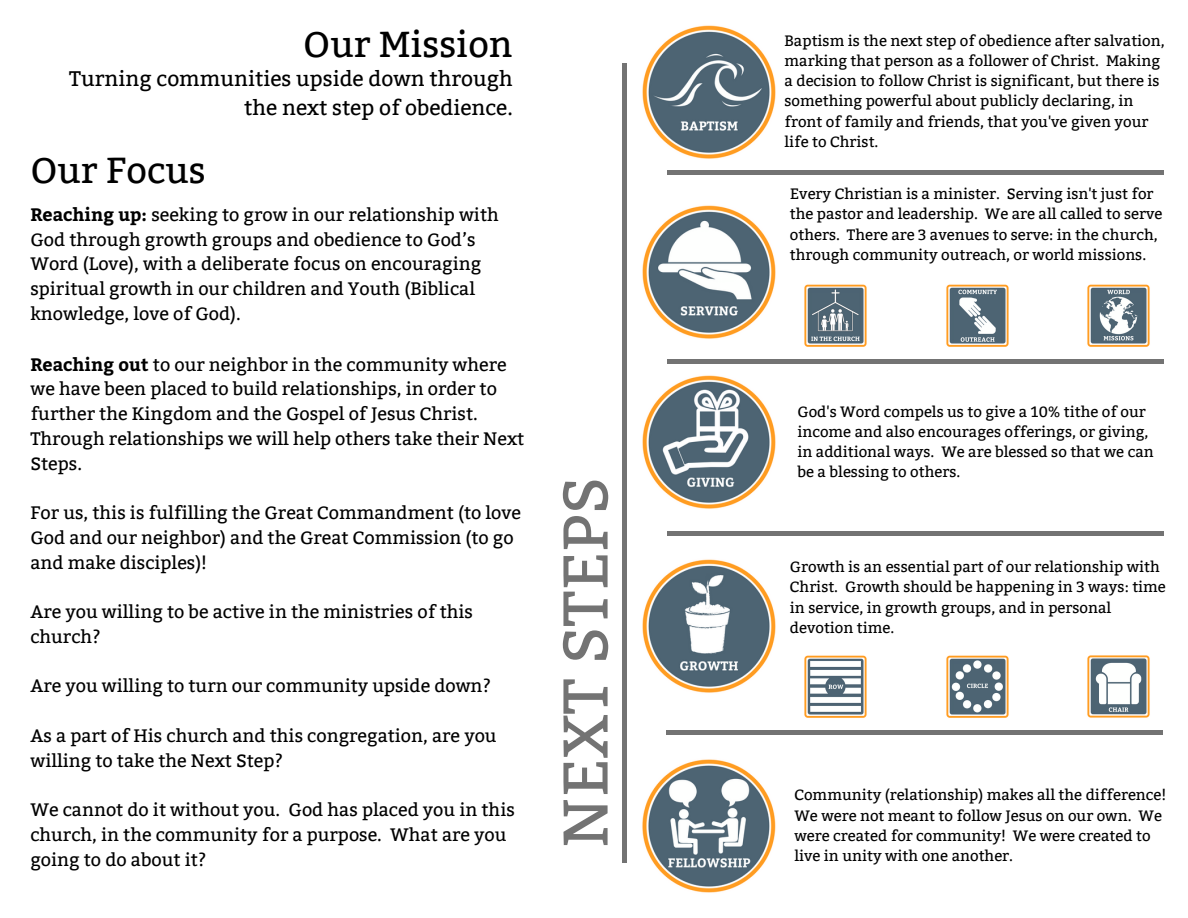
<style>
.page{position:relative;width:1188px;height:918px;background:#fff}
.page>*{position:absolute;margin:0;border:0;box-sizing:border-box;transform-origin:0 0}
.t1{font:63px "Bitter";color:#737373}
.t2{font:36px "Bitter";color:#000}
.t3{font:21px/29.2px "Bitter";color:#000;text-align:right}
.t4{font:18px/24.8px "Bitter";color:#000}
.t5{font:15px/20.2px "Bitter";color:#000}
.s1{font-weight:700}
</style>
<div class="page">
<img style="left:642px;top:25px;width:134px;height:134px">
<img style="left:642px;top:559px;width:134px;height:134px">
<img style="left:642px;top:759px;width:134px;height:134px">
<img style="left:642px;top:375px;width:134px;height:134px">
<img style="left:642px;top:205px;width:134px;height:134px">
<img style="left:1087px;top:655px;width:63px;height:63px">
<img style="left:946px;top:655px;width:63px;height:63px">
<img style="left:946px;top:284px;width:63px;height:63px">
<img style="left:804px;top:655px;width:63px;height:63px">
<img style="left:1087px;top:284px;width:63px;height:63px">
<img style="left:804px;top:284px;width:63px;height:63px">
<hr style="left:667px;top:171px;width:497px;height:4px;background:#737373">
<hr style="left:623px;top:63px;width:4px;height:799px;background:#737373">
<hr style="left:667px;top:359px;width:497px;height:4px;background:#737373">
<hr style="left:667px;top:532px;width:497px;height:4px;background:#737373">
<hr style="left:666px;top:730px;width:496px;height:4px;background:#737373">
<p class="t2" style="left:303px;top:23px;width:211px">Our Mission</p>
<p class="t3" style="left:69px;top:64px;width:445px">Turning communities upside down through the next step of obedience.</p>
<p class="t2" style="left:30px;top:150px;width:177px">Our Focus</p>
<p class="t4" style="left:30px;top:203px;width:470px"><span class="s1">Reaching up:</span> seeking to grow in our relationship with God through growth groups and obedience to God’s Word (Love), with a deliberate focus on encouraging spiritual growth in our children and Youth (Biblical knowledge, love of God).</p>
<p class="t4" style="left:30px;top:352px;width:495px"><span class="s1">Reaching out</span> to our neighbor in the community where we have been placed to build relationships, in order to further the Kingdom and the Gospel of Jesus Christ.<br>Through relationships we will help others take their Next Steps.</p>
<p class="t4" style="left:30px;top:501px;width:492px">For us, this is fulfilling the Great Commandment (to love<br>God and our neighbor) and the Great Commission (to go and make disciples)!</p>
<p class="t4" style="left:30px;top:600px;width:444px">Are you willing to be active in the ministries of this church?</p>
<p class="t4" style="left:30px;top:674px;width:462px">Are you willing to turn our community upside down?</p>
<p class="t4" style="left:30px;top:723px;width:468px">As a part of His church and this congregation, are you willing to take the Next Step?</p>
<p class="t4" style="left:30px;top:798px;width:486px">We cannot do it without you. God has placed you in this church, in the community for a purpose. What are you going to do about it?</p>
<p class="t1" style="left:549px;top:848px;width:372px;rotate:-90deg">NEXT STEPS</p>
<p class="t5" style="left:785px;top:31px;width:382px">Baptism is the next step of obedience after salvation, marking that person as a follower of Christ. Making a decision to follow Christ is significant, but there is something powerful about publicly declaring, in front of family and friends, that you've given your life to Christ.</p>
<p class="t5" style="left:790px;top:184px;width:374px">Every Christian is a minister. Serving isn't just for the pastor and leadership. We are all called to serve others. There are 3 avenues to serve: in the church, through community outreach, or world missions.</p>
<p class="t5" style="left:797px;top:401px;width:358px">God's Word compels us to give a 10% tithe of our income and also encourages offerings, or giving, in additional ways. We are blessed so that we can be a blessing to others.</p>
<p class="t5" style="left:790px;top:557px;width:378px">Growth is an essential part of our relationship with Christ. Growth should be happening in 3 ways: time in service, in growth groups, and in personal devotion time.</p>
<p class="t5" style="left:794px;top:785px;width:373px">Community (relationship) makes all the difference!<br>We were not meant to follow Jesus on our own. We were created for community! We were created to</p>
<p class="t5" style="left:794px;top:846px;width:220px">live in unity with one another.</p>
</div>
